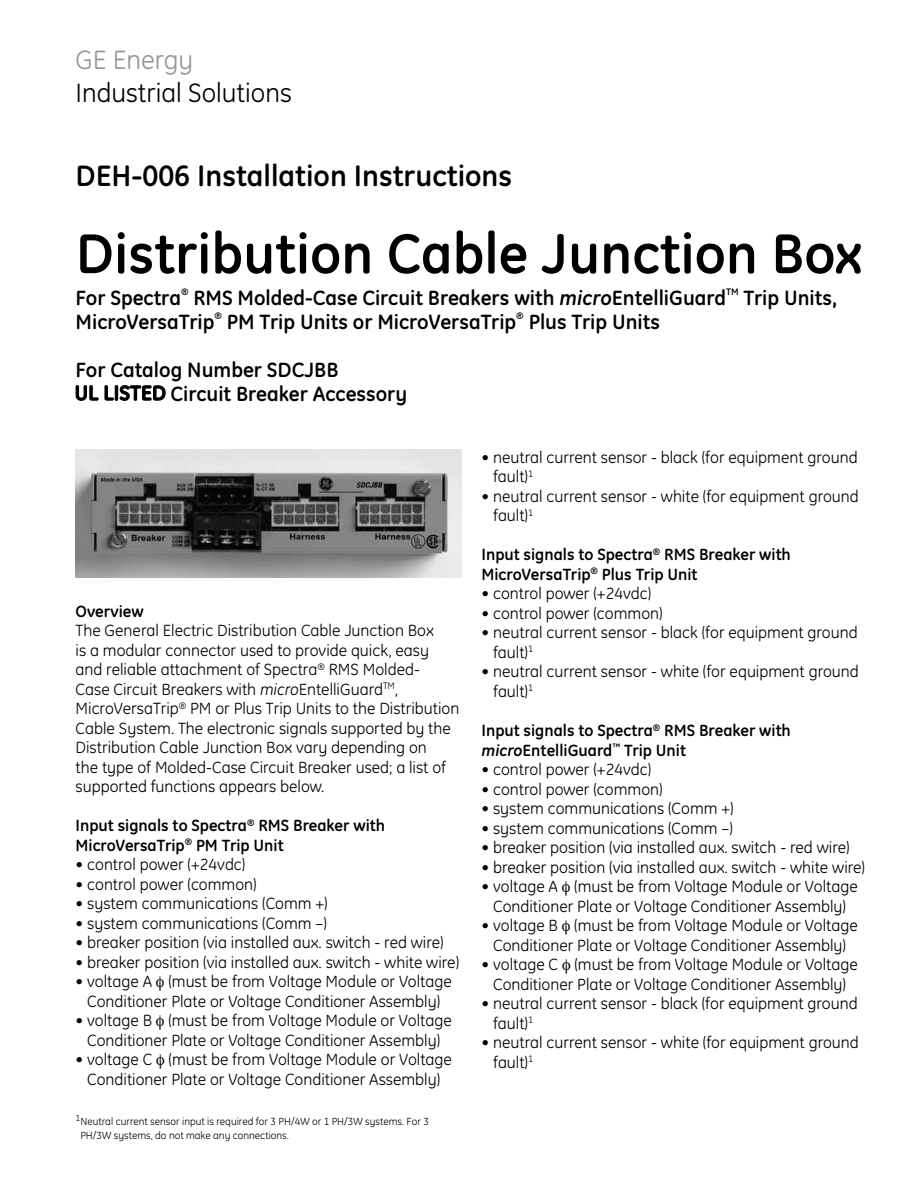
<style>
.page{position:relative;width:918px;height:1188px;background:#fff}
.page>*{position:absolute;margin:0;border:0;box-sizing:border-box;transform-origin:0 0}
.t1{font:700 57px "GE Inspira";color:#000}
.t2{font:700 30px "GE Inspira";color:#000}
.t3{font:27px "GE Inspira";color:#000}
.t4{font:27px "GE Inspira";color:#939598}
.t5{font:700 21px/24px "GE Inspira";color:#000}
.t6{font:16.5px/19.5px "GE Inspira";color:#000}
.t7{font:700 16.5px/19.5px "GE Inspira";color:#000}
.t8{font:10.5px/13.5px "GE Inspira";color:#000}
.t9{font:700 9.6px "GE Inspira";color:#000}
.s1{font-style:italic}
</style>
<div class="page">
<img style="left:76px;top:450px;width:386px;height:128px">
<svg style="left:75px;top:385px;width:91px;height:16px"></svg>
<h3 class="t4" style="left:76px;top:44px;width:119px">GE Energy</h3>
<h3 class="t3" style="left:76px;top:77px;width:218px">Industrial Solutions</h3>
<h2 class="t2" style="left:76px;top:157px;width:438px">DEH-006 Installation Instructions</h2>
<h1 class="t1" style="left:76px;top:217px;width:788px">Distribution Cable Junction Box</h1>
<p class="t5" style="left:76px;top:285px;width:107px">For Spectra</p>
<p class="t9" style="left:181px;top:285px;width:9px">®</p>
<p class="t5" style="left:193px;top:285px;width:534px">RMS Molded-Case Circuit Breakers with <span class="s1">micro</span>EntelliGuard</p>
<p class="t9" style="left:726px;top:285px;width:14px">TM</p>
<p class="t5" style="left:744px;top:285px;width:95px">Trip Units,</p>
<p class="t5" style="left:76px;top:309px;width:140px">MicroVersaTrip</p>
<p class="t9" style="left:215px;top:309px;width:9px">®</p>
<p class="t5" style="left:227px;top:309px;width:291px">PM Trip Units or MicroVersaTrip</p>
<p class="t9" style="left:516px;top:309px;width:9px">®</p>
<p class="t5" style="left:529px;top:309px;width:133px">Plus Trip Units</p>
<p class="t5" style="left:171px;top:357px;width:238px;text-indent:-95px">For Catalog Number SDCJBB<br>Circuit Breaker Accessory</p>
<p class="t7" style="left:76px;top:601px;width:70px">Overview</p>
<p class="t6" style="left:76px;top:621px;width:385px">The General Electric Distribution Cable Junction Box<br>is a modular connector used to provide quick, easy and reliable attachment of Spectra<sup>®</sup> RMS Molded-<br>Case Circuit Breakers with <span class="s1">micro</span>EntelliGuard<sup>TM</sup>, MicroVersaTrip<sup>®</sup> PM or Plus Trip Units to the Distribution Cable System. The electronic signals supported by the Distribution Cable Junction Box vary depending on<br>the type of Molded-Case Circuit Breaker used; a list of supported functions appears below.</p>
<p class="t7" style="left:76px;top:816px;width:311px">Input signals to Spectra<sup>®</sup> RMS Breaker with<br>MicroVersaTrip<sup>®</sup> PM Trip Unit</p>
<p class="t6" style="left:76px;top:855px;width:171px">• control power (+24vdc)</p>
<p class="t6" style="left:76px;top:874px;width:183px">• control power (common)</p>
<p class="t6" style="left:76px;top:894px;width:254px">• system communications (Comm +)</p>
<p class="t6" style="left:76px;top:913px;width:253px">• system communications (Comm –)</p>
<p class="t6" style="left:76px;top:933px;width:370px">• breaker position (via installed aux. switch - red wire)</p>
<p class="t6" style="left:76px;top:952px;width:385px">• breaker position (via installed aux. switch - white wire)</p>
<p class="t6" style="left:76px;top:972px;width:378px;text-align:center">• voltage A (must be from Voltage Module or Voltage<br>Conditioner Plate or Voltage Conditioner Assembly)</p>
<p class="t6" style="left:76px;top:1011px;width:378px;text-align:center">• voltage B (must be from Voltage Module or Voltage<br>Conditioner Plate or Voltage Conditioner Assembly)</p>
<p class="t6" style="left:76px;top:1050px;width:378px;text-align:center">• voltage C (must be from Voltage Module or Voltage<br>Conditioner Plate or Voltage Conditioner Assembly)</p>
<p class="t8" style="left:80px;top:1115px;width:350px;text-indent:-5px"><sup>1</sup>Neutral current sensor input is required for 3 PH/4W or 1 PH/3W systems. For 3<br>PH/3W systems, do not make any connections.</p>
<p class="t6" style="left:493px;top:447px;width:366px;text-indent:-12px">• neutral current sensor - black (for equipment ground fault)<sup>1</sup></p>
<p class="t6" style="left:493px;top:486px;width:367px;text-indent:-12px">• neutral current sensor - white (for equipment ground fault)<sup>1</sup></p>
<p class="t7" style="left:481px;top:544px;width:311px">Input signals to Spectra<sup>®</sup> RMS Breaker with<br>MicroVersaTrip<sup>®</sup> Plus Trip Unit</p>
<p class="t6" style="left:481px;top:584px;width:171px">• control power (+24vdc)</p>
<p class="t6" style="left:481px;top:603px;width:183px">• control power (common)</p>
<p class="t6" style="left:493px;top:623px;width:366px;text-indent:-12px">• neutral current sensor - black (for equipment ground fault)<sup>1</sup></p>
<p class="t6" style="left:493px;top:661px;width:367px;text-indent:-12px">• neutral current sensor - white (for equipment ground fault)<sup>1</sup></p>
<p class="t7" style="left:481px;top:720px;width:311px">Input signals to Spectra<sup>®</sup> RMS Breaker with <span class="s1">micro</span>EntelliGuard<sup>™</sup> Trip Unit</p>
<p class="t6" style="left:481px;top:760px;width:171px">• control power (+24vdc)</p>
<p class="t6" style="left:481px;top:779px;width:183px">• control power (common)</p>
<p class="t6" style="left:481px;top:799px;width:254px">• system communications (Comm +)</p>
<p class="t6" style="left:481px;top:818px;width:253px">• system communications (Comm –)</p>
<p class="t6" style="left:481px;top:838px;width:370px">• breaker position (via installed aux. switch - red wire)</p>
<p class="t6" style="left:481px;top:857px;width:385px">• breaker position (via installed aux. switch - white wire)</p>
<p class="t6" style="left:481px;top:877px;width:378px;text-align:center">• voltage A (must be from Voltage Module or Voltage<br>Conditioner Plate or Voltage Conditioner Assembly)</p>
<p class="t6" style="left:481px;top:916px;width:378px;text-align:center">• voltage B (must be from Voltage Module or Voltage<br>Conditioner Plate or Voltage Conditioner Assembly)</p>
<p class="t6" style="left:481px;top:955px;width:378px;text-align:center">• voltage C (must be from Voltage Module or Voltage<br>Conditioner Plate or Voltage Conditioner Assembly)</p>
<p class="t6" style="left:493px;top:994px;width:366px;text-indent:-12px">• neutral current sensor - black (for equipment ground fault)<sup>1</sup></p>
<p class="t6" style="left:493px;top:1033px;width:367px;text-indent:-12px">• neutral current sensor - white (for equipment ground fault)<sup>1</sup></p>
</div>
